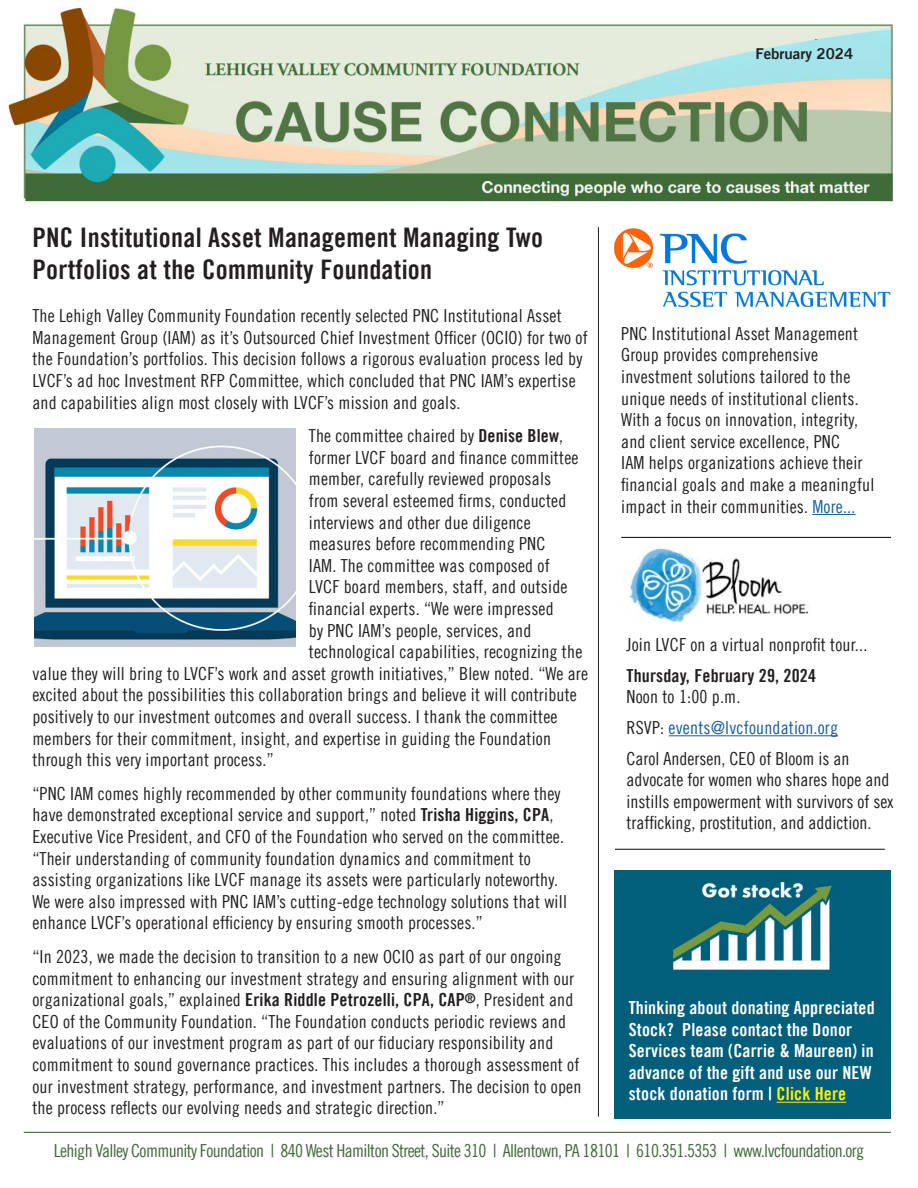
<style>
.page{position:relative;width:918px;height:1188px;background:#fff}
.page>*{position:absolute;margin:0;border:0;box-sizing:border-box;transform-origin:0 0}
.t1{font:27px/32.4px "Trade Gothic LT Bold Cond Twenty";letter-spacing:.01em;color:#231f20}
.t2{font:18px/21.6px "Trade Gothic LT Cond Eighteen";letter-spacing:.01em;color:#231f20}
.t3{font:18px/21.6px "Trade Gothic LT Bold Cond Twenty";letter-spacing:.01em;color:#fff}
.t4{font:18px "Trade Gothic LT Cond Eighteen";letter-spacing:-.035em;color:#3f6b38}
.t5{font:18px "Trade Gothic LT Cond Eighteen";letter-spacing:.01em;color:#175d9e}
.t6{font:18px "Trade Gothic LT Bold Cond Twenty";letter-spacing:.01em;color:#231f20}
.t7{font:15px "Trade Gothic LT Bold Two";color:#231f20}
.s1{font-family:"Trade Gothic LT Bold Cond Twenty"}
.s2{color:#175d9e}
.s3{color:#231f20}
.s4{color:#fff101}
</style>
<div class="page">
<img style="left:614px;top:870px;width:277px;height:248px">
<hr style="left:777px;top:1102px;width:69px;height:1px;background:#fff101">
<img style="left:7px;top:7px;width:887px;height:196px">
<hr style="left:24px;top:1132px;width:867px;height:1px;background:#3f6b38">
<hr style="left:598px;top:227px;width:1px;height:890px;background:#231f20">
<hr style="left:812px;top:514px;width:43px;height:1px;background:#175d9e">
<img style="left:35px;top:428px;width:260px;height:219px">
<hr style="left:621px;top:537px;width:270px;height:1px;background:#040503">
<img style="left:614px;top:228px;width:277px;height:79px">
<hr style="left:669px;top:735px;width:169px;height:1px;background:#175d9e">
<img style="left:629px;top:548px;width:179px;height:75px">
<hr style="left:615px;top:849px;width:270px;height:1px;background:#040503">
<p class="t7" style="left:755px;top:44px;width:99px">February 2024</p>
<p class="t1" style="left:32px;top:221px;width:512px">PNC Institutional Asset Management Managing Two<br>Portfolios at the Community Foundation</p>
<p class="t2" style="left:32px;top:305px;width:557px">The Lehigh Valley Community Foundation recently selected PNC Institutional Asset Management Group (IAM) as it’s Outsourced Chief Investment Officer (OCIO) for two of the Foundation’s portfolios. This decision follows a rigorous evaluation process led by LVCF’s ad hoc Investment RFP Committee, which concluded that PNC IAM’s expertise and capabilities align most closely with LVCF’s mission and goals.</p>
<p class="t2" style="left:309px;top:425px;width:256px">The committee chaired by <span class="s1">Denise Blew</span>,</p>
<p class="t2" style="left:309px;top:446px;width:271px">former LVCF board and finance committee</p>
<p class="t2" style="left:309px;top:468px;width:244px">member, carefully reviewed proposals</p>
<p class="t2" style="left:309px;top:490px;width:259px">from several esteemed firms, conducted</p>
<p class="t2" style="left:309px;top:511px;width:223px">interviews and other due diligence</p>
<p class="t2" style="left:309px;top:533px;width:238px">measures before recommending PNC</p>
<p class="t2" style="left:309px;top:554px;width:242px">IAM. The committee was composed of</p>
<p class="t2" style="left:309px;top:576px;width:260px">LVCF board members, staff, and outside</p>
<p class="t2" style="left:309px;top:598px;width:246px">financial experts. “We were impressed</p>
<p class="t2" style="left:309px;top:619px;width:224px">by PNC IAM’s people, services, and</p>
<p class="t2" style="left:309px;top:641px;width:275px">technological capabilities, recognizing the</p>
<p class="t2" style="left:32px;top:662px;width:557px">value they will bring to LVCF’s work and asset growth initiatives,” Blew noted. “We are</p>
<p class="t2" style="left:32px;top:684px;width:546px">excited about the possibilities this collaboration brings and believe it will contribute</p>
<p class="t2" style="left:32px;top:706px;width:527px">positively to our investment outcomes and overall success. I thank the committee</p>
<p class="t2" style="left:32px;top:727px;width:520px">members for their commitment, insight, and expertise in guiding the Foundation</p>
<p class="t2" style="left:32px;top:749px;width:243px">through this very important process.”</p>
<p class="t2" style="left:32px;top:782px;width:536px">“PNC IAM comes highly recommended by other community foundations where they have demonstrated exceptional service and support,” noted <span class="s1">Trisha Higgins, CPA</span>, Executive Vice President, and CFO of the Foundation who served on the committee. “Their understanding of community foundation dynamics and commitment to assisting organizations like LVCF manage its assets were particularly noteworthy.<br>We were also impressed with PNC IAM’s cutting-edge technology solutions that will enhance LVCF’s operational efficiency by ensuring smooth processes.”</p>
<p class="t2" style="left:32px;top:946px;width:550px">“In 2023, we made the decision to transition to a new OCIO as part of our ongoing commitment to enhancing our investment strategy and ensuring alignment with our organizational goals,” explained <span class="s1">Erika Riddle Petrozelli, CPA, CAP</span><sup>®</sup>, President and CEO of the Community Foundation. “The Foundation conducts periodic reviews and evaluations of our investment program as part of our fiduciary responsibility and commitment to sound governance practices. This includes a thorough assessment of our investment strategy, performance, and investment partners. The decision to open the process reflects our evolving needs and strategic direction.”</p>
<p class="t2" style="left:621px;top:322px;width:255px">PNC Institutional Asset Management Group provides comprehensive investment solutions tailored to the unique needs of institutional clients.<br>With a focus on innovation, integrity, and client service excellence, PNC<br>IAM helps organizations achieve their financial goals and make a meaningful impact in their communities. <span class="s2">More...</span></p>
<p class="t2" style="left:627px;top:634px;width:242px">Join LVCF on a virtual nonprofit tour...</p>
<p class="t6" style="left:627px;top:664px;width:191px">Thursday, February 29, 2024</p>
<p class="t2" style="left:627px;top:686px;width:115px">Noon to 1:00 p.m.</p>
<p class="t5" style="left:627px;top:717px;width:213px"><span class="s3">RSVP:</span> events@lvcfoundation.org</p>
<p class="t2" style="left:627px;top:747px;width:268px">Carol Andersen, CEO of Bloom is an advocate for women who shares hope and instills empowerment with survivors of sex trafficking, prostitution, and addiction.</p>
<p class="t3" style="left:629px;top:997px;width:247px">Thinking about donating Appreciated Stock? Please contact the Donor Services team (Carrie &amp; Maureen) in advance of the gift and use our NEW stock donation form | <span class="s4">Click Here</span></p>
<p class="t4" style="left:54px;top:1140px;width:812px">Lehigh Valley Community Foundation | 840 West Hamilton Street, Suite 310 | Allentown, PA 18101 | 610.351.5353 | www.lvcfoundation.org</p>
</div>
